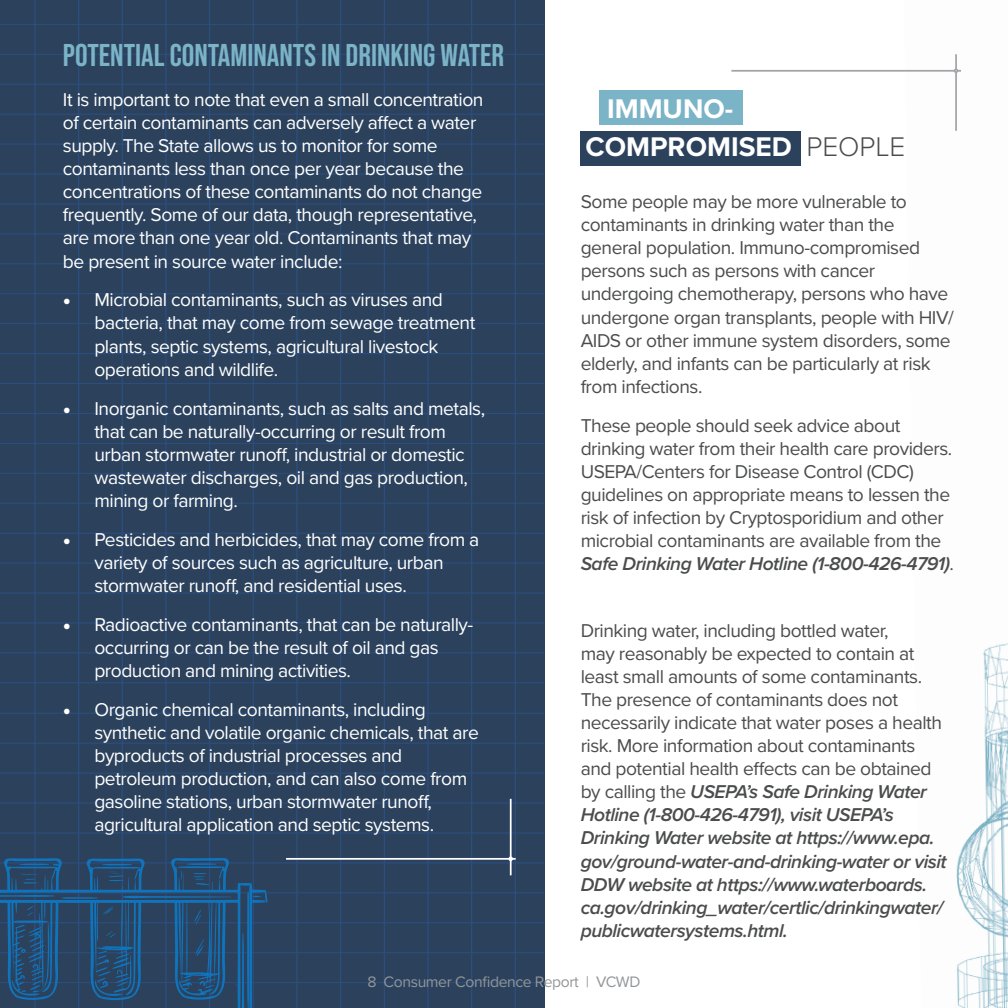
<style>
.page{position:relative;width:1008px;height:1008px;background:#fff}
.page>*{position:absolute;margin:0;border:0;box-sizing:border-box;transform-origin:0 0}
.t1{font:700 31.5px "Bebas Neue Pro";color:#7bb3c7}
.t2{font:700 28px "Proxima Nova";color:#fff}
.t3{font:19.25px/23.1px "Proxima Nova";letter-spacing:-.025em;color:#fff}
.t4{font:19.25px/23.1px "Proxima Nova";letter-spacing:-.025em;color:#4b4c4d}
.t5{font:15.75px "Proxima Nova";letter-spacing:-.025em;color:#939598}
.s1{font-family:"Minion Pro";font-size:21px}
.s2{font-weight:300;color:#4b4c4d}
.s3{font-weight:600;font-style:italic}
</style>
<div class="page">
<img style="left:905px;top:69px;width:103px;height:939px">
<div style="left:0;top:0;width:544px;height:1008px;background:#2c425c"></div>
<hr style="left:0;top:682px;width:544px;height:1px;background:#2b4f83">
<hr style="left:0;top:652px;width:544px;height:1px;background:#2b4f83">
<hr style="left:0;top:623px;width:544px;height:1px;background:#2b4f83">
<hr style="left:0;top:593px;width:544px;height:1px;background:#2b4f83">
<hr style="left:0;top:563px;width:544px;height:1px;background:#2b4f83">
<hr style="left:0;top:533px;width:544px;height:1px;background:#2b4f83">
<hr style="left:0;top:503px;width:544px;height:1px;background:#2b4f83">
<hr style="left:0;top:473px;width:544px;height:1px;background:#2b4f83">
<hr style="left:0;top:443px;width:544px;height:1px;background:#2b4f83">
<hr style="left:0;top:413px;width:544px;height:1px;background:#2b4f83">
<hr style="left:0;top:383px;width:544px;height:1px;background:#2b4f83">
<hr style="left:0;top:353px;width:544px;height:1px;background:#2b4f83">
<hr style="left:0;top:323px;width:544px;height:1px;background:#2b4f83">
<hr style="left:0;top:293px;width:544px;height:1px;background:#2b4f83">
<hr style="left:0;top:263px;width:544px;height:1px;background:#2b4f83">
<hr style="left:0;top:233px;width:544px;height:1px;background:#2b4f83">
<hr style="left:0;top:204px;width:544px;height:1px;background:#2b4f83">
<hr style="left:0;top:174px;width:544px;height:1px;background:#2b4f83">
<hr style="left:0;top:144px;width:544px;height:1px;background:#2b4f83">
<hr style="left:0;top:114px;width:544px;height:1px;background:#2b4f83">
<hr style="left:0;top:84px;width:544px;height:1px;background:#2b4f83">
<hr style="left:0;top:54px;width:544px;height:1px;background:#2b4f83">
<hr style="left:0;top:24px;width:544px;height:1px;background:#2b4f83">
<hr style="left:515px;top:0;width:1px;height:1008px;background:#2b4f83">
<hr style="left:471px;top:0;width:1px;height:1008px;background:#2b4f83">
<hr style="left:427px;top:0;width:2px;height:1008px;background:#2b4f83">
<hr style="left:384px;top:0;width:1px;height:1008px;background:#2b4f83">
<hr style="left:340px;top:0;width:1px;height:1008px;background:#2b4f83">
<hr style="left:296px;top:0;width:2px;height:1008px;background:#2b4f83">
<hr style="left:253px;top:0;width:1px;height:1008px;background:#2b4f83">
<hr style="left:209px;top:0;width:1px;height:1008px;background:#2b4f83">
<hr style="left:165px;top:0;width:2px;height:1008px;background:#2b4f83">
<hr style="left:122px;top:0;width:1px;height:1008px;background:#2b4f83">
<hr style="left:78px;top:0;width:1px;height:1008px;background:#2b4f83">
<hr style="left:34px;top:0;width:1px;height:1008px;background:#2b4f83">
<hr style="left:0;top:0;width:1px;height:1008px;background:#2b4f83">
<hr style="left:0;top:982px;width:544px;height:1px;background:#2b4f83">
<hr style="left:0;top:952px;width:544px;height:1px;background:#2b4f83">
<hr style="left:0;top:922px;width:544px;height:1px;background:#2b4f83">
<hr style="left:0;top:892px;width:544px;height:1px;background:#2b4f83">
<hr style="left:0;top:863px;width:544px;height:1px;background:#2b4f83">
<hr style="left:0;top:833px;width:544px;height:1px;background:#2b4f83">
<hr style="left:0;top:803px;width:544px;height:1px;background:#2b4f83">
<hr style="left:0;top:773px;width:544px;height:1px;background:#2b4f83">
<hr style="left:0;top:743px;width:544px;height:1px;background:#2b4f83">
<hr style="left:0;top:713px;width:544px;height:1px;background:#2b4f83">
<svg style="left:0;top:858px;width:269px;height:150px"></svg>
<hr style="left:510px;top:799px;width:2px;height:76px;background:#fff">
<hr style="left:286px;top:858px;width:230px;height:2px;background:#fff">
<div style="left:581px;top:131px;width:220px;height:34px;background:#2c425c"></div>
<div style="left:599px;top:91px;width:144px;height:34px;background:#7bb3c7"></div>
<hr style="left:955px;top:54px;width:2px;height:77px;background:#a3a4a8">
<hr style="left:731px;top:70px;width:230px;height:2px;background:#a3a4a8">
<p class="t1" style="left:63px;top:37px;width:443px">POTENTIAL CONTAMINANTS IN DRINKING WATER</p>
<p class="t3" style="left:63px;top:87px;width:422px">It is important to note that even a small concentration of certain contaminants can adversely affect a water supply. The State allows us to monitor for some contaminants less than once per year because the concentrations of these contaminants do not change frequently. Some of our data, though representative, are more than one year old. Contaminants that may be present in source water include:</p>
<p class="t3" style="left:94px;top:288px;width:382px;text-indent:-32px"><span class="s1">•</span> Microbial contaminants, such as viruses and bacteria, that may come from sewage treatment plants, septic systems, agricultural livestock operations and wildlife.</p>
<p class="t3" style="left:94px;top:396px;width:392px;text-indent:-32px"><span class="s1">•</span> Inorganic contaminants, such as salts and metals, that can be naturally-occurring or result from urban stormwater runoff, industrial or domestic wastewater discharges, oil and gas production, mining or farming.</p>
<p class="t3" style="left:94px;top:527px;width:387px;text-indent:-32px"><span class="s1">•</span> Pesticides and herbicides, that may come from a variety of sources such as agriculture, urban stormwater runoff, and residential uses.</p>
<p class="t3" style="left:94px;top:612px;width:380px;text-indent:-32px"><span class="s1">•</span> Radioactive contaminants, that can be naturally&shy;occurring or can be the result of oil and gas production and mining activities.</p>
<p class="t3" style="left:94px;top:697px;width:386px;text-indent:-32px"><span class="s1">•</span> Organic chemical contaminants, including synthetic and volatile organic chemicals, that are byproducts of industrial processes and petroleum production, and can also come from gasoline stations, urban stormwater runoff, agricultural application and septic systems.</p>
<p class="t2" style="left:607px;top:88px;width:128px">IMMUNO-</p>
<p class="t2" style="left:586px;top:126px;width:321px">COMPROMISED <span class="s2">PEOPLE</span></p>
<p class="t4" style="left:581px;top:189px;width:375px">Some people may be more vulnerable to contaminants in drinking water than the general population. Immuno-compromised persons such as persons with cancer undergoing chemotherapy, persons who have undergone organ transplants, people with HIV/ AIDS or other immune system disorders, some elderly, and infants can be particularly at risk from infections.</p>
<p class="t4" style="left:581px;top:413px;width:375px">These people should seek advice about drinking water from their health care providers.<br>USEPA/Centers for Disease Control (CDC) guidelines on appropriate means to lessen the risk of infection by Cryptosporidium and other microbial contaminants are available from the <span class="s3">Safe Drinking Water Hotline (1-800-426-4791)</span>.</p>
<p class="t4" style="left:581px;top:618px;width:368px">Drinking water, including bottled water,<br>may reasonably be expected to contain at least small amounts of some contaminants.<br>The presence of contaminants does not necessarily indicate that water poses a health risk. More information about contaminants and potential health effects can be obtained by calling the <span class="s3">USEPA’s Safe Drinking Water Hotline (1-800-426-4791), visit USEPA’s Drinking Water website at https://www.epa. gov/ground-water-and-drinking-water or visit DDW website at https://www.waterboards. ca.gov/drinking_water/certlic/drinkingwater/ publicwatersystems.html.</span></p>
<p class="t5" style="left:368px;top:970px;width:274px">8 Consumer Confidence Report | VCWD</p>
</div>
